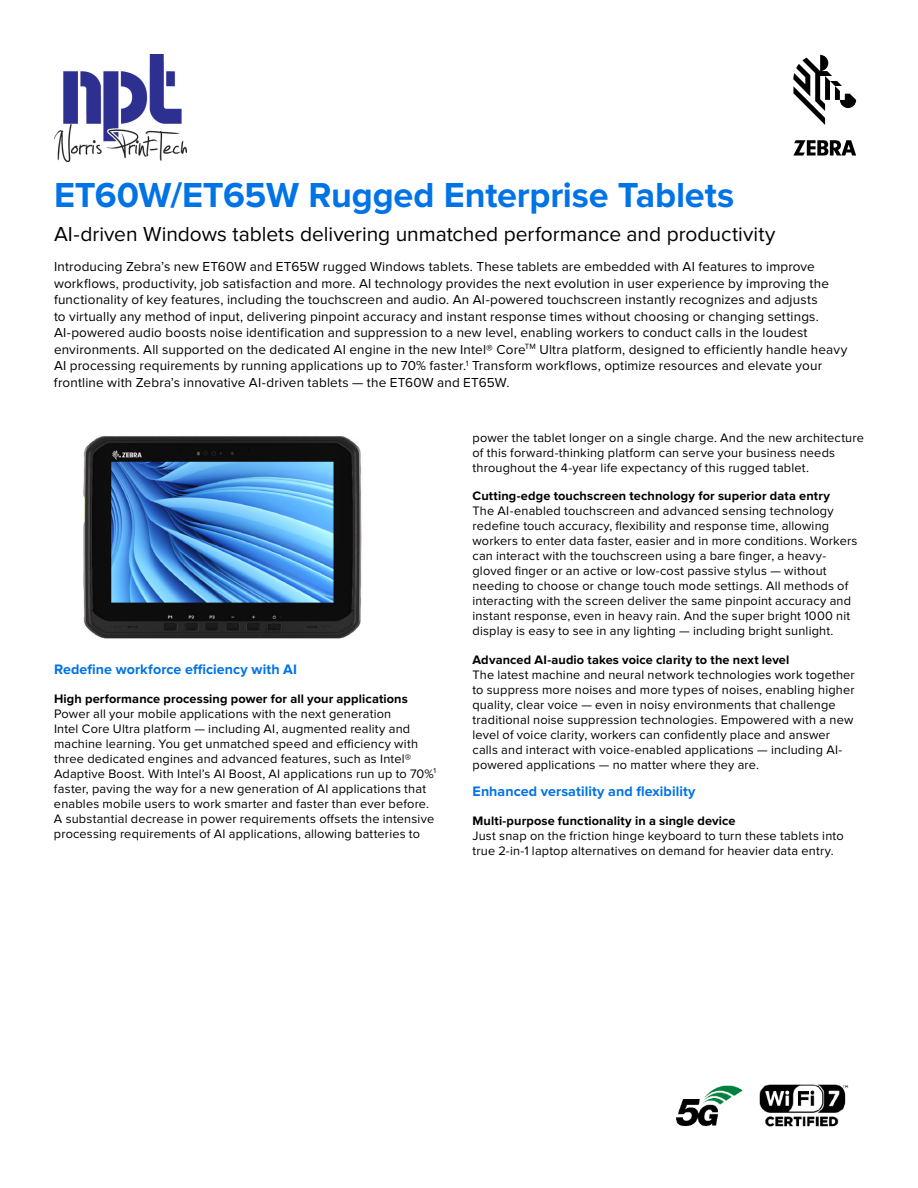
<style>
.page{position:relative;width:918px;height:1188px;background:#fff}
.page>*{position:absolute;margin:0;border:0;box-sizing:border-box;transform-origin:0 0}
.t1{font:700 36px "Proxima Nova";letter-spacing:-.005em;color:#0073e6}
.t2{font:21px "Proxima Nova";color:#000}
.t3{font:700 14.25px "Proxima Nova";letter-spacing:.005em;color:#0073e6}
.t4{font:13.5px/16.5px "Proxima Nova";letter-spacing:.01em;color:#000}
.t5{font:12.75px/15px "Proxima Nova";letter-spacing:.015em;color:#000}
.t6{font:700 12.75px "Proxima Nova";letter-spacing:.01em;color:#000}
</style>
<div class="page">
<img style="left:83px;top:436px;width:279px;height:203px">
<img style="left:676px;top:1084px;width:173px;height:43px">
<svg style="left:793px;top:55px;width:63px;height:70px"></svg>
<svg style="left:793px;top:140px;width:63px;height:16px"></svg>
<img style="left:54px;top:54px;width:132px;height:108px">
<h1 class="t1" style="left:54px;top:174px;width:682px">ET60W/ET65W Rugged Enterprise Tablets</h1>
<h2 class="t2" style="left:54px;top:222px;width:723px">AI-driven Windows tablets delivering unmatched performance and productivity</h2>
<p class="t4" style="left:54px;top:259px;width:795px">Introducing Zebra’s new ET60W and ET65W rugged Windows tablets. These tablets are embedded with AI features to improve workflows, productivity, job satisfaction and more. AI technology provides the next evolution in user experience by improving the functionality of key features, including the touchscreen and audio. An AI-powered touchscreen instantly recognizes and adjusts<br>to virtually any method of input, delivering pinpoint accuracy and instant response times without choosing or changing settings.<br>AI-powered audio boosts noise identification and suppression to a new level, enabling workers to conduct calls in the loudest environments. All supported on the dedicated AI engine in the new Intel® Core<sup>TM</sup> Ultra platform, designed to efficiently handle heavy AI processing requirements by running applications up to 70% faster.<sup>1</sup> Transform workflows, optimize resources and elevate your frontline with Zebra’s innovative AI-driven tablets — the ET60W and ET65W.</p>
<p class="t3" style="left:54px;top:661px;width:245px">Redefine workforce efficiency with AI</p>
<p class="t6" style="left:54px;top:691px;width:355px">High performance processing power for all your applications</p>
<p class="t5" style="left:54px;top:706px;width:384px">Power all your mobile applications with the next generation<br>Intel Core Ultra platform — including AI, augmented reality and machine learning. You get unmatched speed and efficiency with three dedicated engines and advanced features, such as Intel® Adaptive Boost. With Intel’s AI Boost, AI applications run up to 70%<sup>1 </sup>faster, paving the way for a new generation of AI applications that enables mobile users to work smarter and faster than ever before.<br>A substantial decrease in power requirements offsets the intensive processing requirements of AI applications, allowing batteries to</p>
<p class="t5" style="left:473px;top:430px;width:393px">power the tablet longer on a single charge. And the new architecture of this forward-thinking platform can serve your business needs throughout the 4-year life expectancy of this rugged tablet.</p>
<p class="t6" style="left:473px;top:489px;width:359px">Cutting-edge touchscreen technology for superior data entry</p>
<p class="t5" style="left:473px;top:504px;width:387px">The AI-enabled touchscreen and advanced sensing technology redefine touch accuracy, flexibility and response time, allowing workers to enter data faster, easier and in more conditions. Workers can interact with the touchscreen using a bare finger, a heavy&shy;gloved finger or an active or low-cost passive stylus — without needing to choose or change touch mode settings. All methods of interacting with the screen deliver the same pinpoint accuracy and instant response, even in heavy rain. And the super bright 1000 nit display is easy to see in any lighting — including bright sunlight.</p>
<p class="t6" style="left:473px;top:652px;width:318px">Advanced AI-audio takes voice clarity to the next level</p>
<p class="t5" style="left:473px;top:667px;width:384px">The latest machine and neural network technologies work together to suppress more noises and more types of noises, enabling higher quality, clear voice — even in noisy environments that challenge traditional noise suppression technologies. Empowered with a new level of voice clarity, workers can confidently place and answer calls and interact with voice-enabled applications — including AI&shy;powered applications — no matter where they are.</p>
<p class="t3" style="left:472px;top:783px;width:225px">Enhanced versatility and flexibility</p>
<p class="t6" style="left:472px;top:813px;width:265px">Multi-purpose functionality in a single device</p>
<p class="t5" style="left:472px;top:828px;width:373px">Just snap on the friction hinge keyboard to turn these tablets into true 2-in-1 laptop alternatives on demand for heavier data entry.</p>
</div>
